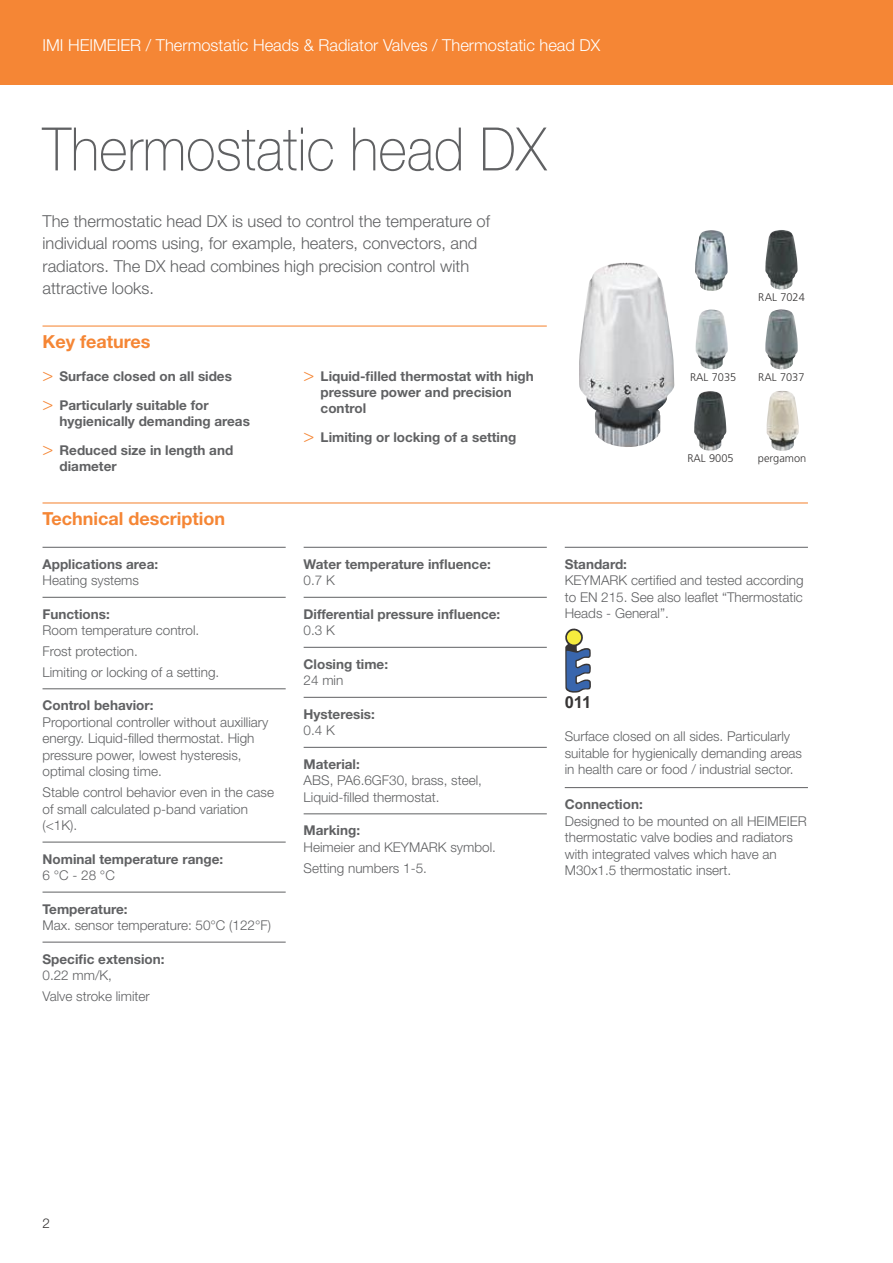
<style>
.page{position:relative;width:893px;height:1263px;background:#fff}
.page>*{position:absolute;margin:0;border:0;box-sizing:border-box;transform-origin:0 0}
.t1{font:100 60px "Helvetica Neue LT Std";color:#606163;scale:.91 1}
.t2{font:700 18px "Helvetica Neue LT Std";color:#f58635}
.t3{font:300 16.5px/22.5px "Helvetica Neue LT Std";color:#606163}
.t4{font:300 16.5px "Helvetica Neue LT Std";color:#fff}
.t5{font:700 16.5px "Arial";color:#373535}
.t6{font:300 13.5px/16.5px "Helvetica Neue LT Std";color:#606163}
.t7{font:700 13.5px/29px "Helvetica Neue LT Std";color:#606163}
.t8{font:300 13.5px "Helvetica Neue LT Std";color:#373535}
.t9{font:300 10.95px "Frutiger";color:#373535}
.s1{font-weight:300;font-size:18px;color:#f58635}
</style>
<div class="page">
<div style="left:0;top:0;width:893px;height:85px;background:#f58635"></div>
<hr style="left:43px;top:325px;width:504px;height:2px;background:#f58635">
<hr style="left:43px;top:502px;width:765px;height:1px;background:#f58635">
<hr style="left:43px;top:547px;width:243px;height:1px;background:#606163">
<hr style="left:43px;top:597px;width:243px;height:1px;background:#606163">
<hr style="left:43px;top:688px;width:243px;height:1px;background:#606163">
<hr style="left:43px;top:842px;width:243px;height:1px;background:#606163">
<hr style="left:43px;top:892px;width:243px;height:1px;background:#606163">
<hr style="left:43px;top:942px;width:243px;height:1px;background:#606163">
<hr style="left:304px;top:547px;width:243px;height:1px;background:#606163">
<hr style="left:304px;top:597px;width:243px;height:1px;background:#606163">
<hr style="left:304px;top:647px;width:243px;height:1px;background:#606163">
<hr style="left:304px;top:697px;width:243px;height:1px;background:#606163">
<hr style="left:304px;top:747px;width:243px;height:1px;background:#606163">
<hr style="left:304px;top:813px;width:243px;height:1px;background:#606163">
<hr style="left:565px;top:547px;width:243px;height:1px;background:#606163">
<hr style="left:565px;top:787px;width:243px;height:1px;background:#606163">
<img style="left:579px;top:263px;width:95px;height:184px">
<img style="left:695px;top:230px;width:33px;height:61px">
<img style="left:765px;top:230px;width:32px;height:60px">
<img style="left:765px;top:309px;width:33px;height:60px">
<img style="left:695px;top:310px;width:33px;height:59px">
<img style="left:767px;top:391px;width:32px;height:60px">
<img style="left:694px;top:391px;width:32px;height:60px">
<svg style="left:565px;top:629px;width:26px;height:64px"></svg>
<div style="left:567px;top:630px;width:14px;height:15px;background:#f6ec3e;border-radius:50%"></div>
<p class="t4" style="left:43px;top:35px;width:559px">IMI HEIMEIER / Thermostatic Heads &amp; Radiator Valves / Thermostatic head DX</p>
<h1 class="t1" style="left:43px;top:115px;width:555px">Thermostatic head DX</h1>
<p class="t3" style="left:43px;top:209px;width:449px">The thermostatic head DX is used to control the temperature of individual rooms using, for example, heaters, convectors, and radiators. The DX head combines high precision control with attractive looks.</p>
<h2 class="t2" style="left:43px;top:330px;width:110px">Key features</h2>
<p class="t7" style="left:43px;top:361px;width:191px"><span class="s1">&gt;</span> Surface closed on all sides <span class="s1">&gt;</span> Particularly suitable for</p>
<p class="t7" style="left:43px;top:407px;width:209px;text-indent:17px">hygienically demanding areas <span class="s1">&gt;</span> Reduced size in length and</p>
<p class="t7" style="left:60px;top:452px;width:59px">diameter</p>
<h2 class="t2" style="left:43px;top:507px;width:184px">Technical description</h2>
<p class="t7" style="left:43px;top:549px;width:117px">Applications area:</p>
<p class="t6" style="left:43px;top:572px;width:98px">Heating systems</p>
<p class="t7" style="left:43px;top:599px;width:69px">Functions:</p>
<p class="t6" style="left:43px;top:620px;width:178px;line-height:20.7px">Room temperature control.<br>Frost protection.<br>Limiting or locking of a setting.</p>
<p class="t7" style="left:43px;top:691px;width:113px">Control behavior:</p>
<p class="t6" style="left:43px;top:714px;width:227px">Proportional controller without auxilliary energy. Liquid-filled thermostat. High pressure power, lowest hysteresis, optimal closing time.</p>
<p class="t6" style="left:43px;top:784px;width:233px">Stable control behavior even in the case of small calculated p-band variation (&lt;1K).</p>
<p class="t7" style="left:43px;top:844px;width:182px">Nominal temperature range:</p>
<p class="t6" style="left:43px;top:867px;width:74px">6 °C - 28 °C</p>
<p class="t7" style="left:43px;top:894px;width:86px">Temperature:</p>
<p class="t6" style="left:43px;top:917px;width:230px">Max. sensor temperature: 50°C (122°F)</p>
<p class="t7" style="left:43px;top:944px;width:123px">Specific extension:</p>
<p class="t6" style="left:43px;top:965px;width:109px;line-height:20.7px">0.22 mm/K,<br>Valve stroke limiter</p>
<p class="t7" style="left:321px;top:368px;width:215px;line-height:16.2px;text-indent:-17px"><span class="s1">&gt;</span> Liquid-filled thermostat with high pressure power and precision control</p>
<p class="t7" style="left:304px;top:423px;width:214px"><span class="s1">&gt;</span> Limiting or locking of a setting</p>
<p class="t7" style="left:304px;top:549px;width:189px">Water temperature influence:</p>
<p class="t6" style="left:304px;top:572px;width:33px">0.7 K</p>
<p class="t7" style="left:304px;top:599px;width:198px">Differential pressure influence:</p>
<p class="t6" style="left:304px;top:622px;width:33px">0.3 K</p>
<p class="t7" style="left:304px;top:649px;width:86px">Closing time:</p>
<p class="t6" style="left:304px;top:672px;width:41px">24 min</p>
<p class="t7" style="left:304px;top:699px;width:73px">Hysteresis:</p>
<p class="t6" style="left:304px;top:722px;width:33px">0.4 K</p>
<p class="t7" style="left:304px;top:749px;width:58px">Material:</p>
<p class="t6" style="left:304px;top:772px;width:180px">ABS, PA6.6GF30, brass, steel,<br>Liquid-filled thermostat.</p>
<p class="t7" style="left:304px;top:816px;width:58px">Marking:</p>
<p class="t6" style="left:304px;top:836px;width:194px;line-height:20.7px">Heimeier and KEYMARK symbol.<br>Setting numbers 1-5.</p>
<p class="t9" style="left:758px;top:291px;width:48px">RAL 7024</p>
<p class="t9" style="left:690px;top:371px;width:48px">RAL 7035</p>
<p class="t9" style="left:758px;top:371px;width:48px">RAL 7037</p>
<p class="t9" style="left:687px;top:452px;width:48px">RAL 9005</p>
<p class="t9" style="left:758px;top:452px;width:50px">pergamon</p>
<p class="t7" style="left:565px;top:549px;width:64px">Standard:</p>
<p class="t6" style="left:565px;top:572px;width:240px;text-align:justify">KEYMARK certified and tested according to EN 215. See also leaflet “Thermostatic Heads - General”.</p>
<p class="t5" style="left:565px;top:691px;width:28px">011</p>
<p class="t6" style="left:565px;top:728px;width:239px">Surface closed on all sides. Particularly suitable for hygienically demanding areas in health care or food / industrial sector.</p>
<p class="t7" style="left:565px;top:790px;width:80px">Connection:</p>
<p class="t6" style="left:565px;top:812px;width:244px">Designed to be mounted on all HEIMEIER thermostatic valve bodies and radiators with integrated valves which have an M30x1.5 thermostatic insert.</p>
<p class="t8" style="left:43px;top:1215px;width:9px">2</p>
</div>
